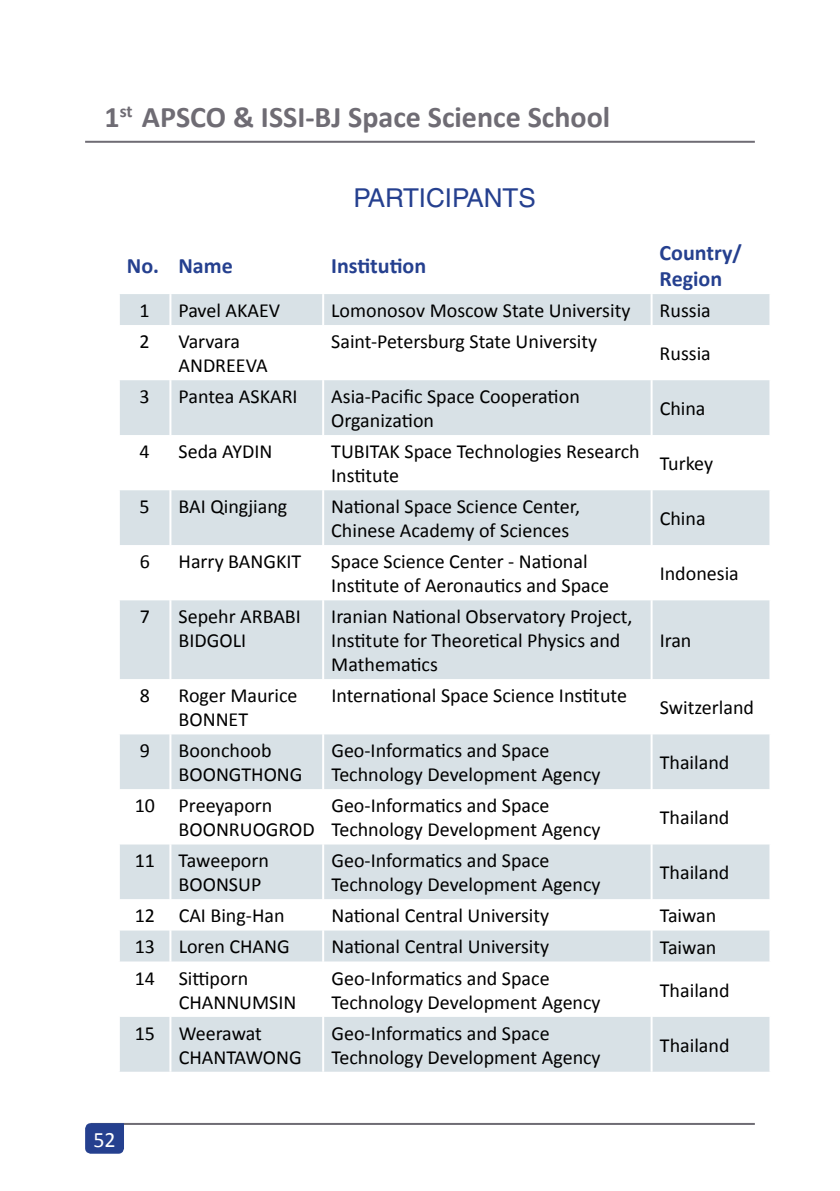
<style>
.page{position:relative;width:840px;height:1191px;background:#fff}
.page>*{position:absolute;margin:0;border:0;box-sizing:border-box;transform-origin:0 0}
.t1{font:700 30px "Calibri";color:#6f6c74}
.t2{font:26px "Helvetica";color:#25408f}
.t3{font:700 22px/26.4px "Calibri";color:#25408f}
.t4{font:22px "Calibri";color:#fff}
.t5{font:20px/24px "Calibri";color:#000}
</style>
<div class="page">
<hr style="left:91px;top:1123px;width:663px;height:2px;background:#6f6c74">
<hr style="left:85px;top:141px;width:669px;height:2px;background:#6f6c74">
<svg style="left:85px;top:1123px;width:39px;height:30px"></svg>
<div style="left:120px;top:294px;width:649px;height:777px;background:#d8e1e6"></div>
<svg style="left:120px;top:325px;width:649px;height:691px"></svg>
<hr style="left:169px;top:294px;width:2px;height:31px;background:#fff">
<hr style="left:322px;top:294px;width:2px;height:31px;background:#fff">
<hr style="left:650px;top:294px;width:2px;height:31px;background:#fff">
<hr style="left:169px;top:325px;width:2px;height:55px;background:#fff">
<hr style="left:322px;top:325px;width:2px;height:55px;background:#fff">
<hr style="left:650px;top:325px;width:2px;height:55px;background:#fff">
<hr style="left:169px;top:380px;width:2px;height:55px;background:#fff">
<hr style="left:322px;top:380px;width:2px;height:55px;background:#fff">
<hr style="left:650px;top:380px;width:2px;height:55px;background:#fff">
<hr style="left:169px;top:435px;width:2px;height:55px;background:#fff">
<hr style="left:322px;top:435px;width:2px;height:55px;background:#fff">
<hr style="left:650px;top:435px;width:2px;height:55px;background:#fff">
<hr style="left:169px;top:490px;width:2px;height:55px;background:#fff">
<hr style="left:322px;top:490px;width:2px;height:55px;background:#fff">
<hr style="left:650px;top:490px;width:2px;height:55px;background:#fff">
<hr style="left:169px;top:545px;width:2px;height:55px;background:#fff">
<hr style="left:322px;top:545px;width:2px;height:55px;background:#fff">
<hr style="left:650px;top:545px;width:2px;height:55px;background:#fff">
<hr style="left:169px;top:600px;width:2px;height:79px;background:#fff">
<hr style="left:322px;top:600px;width:2px;height:79px;background:#fff">
<hr style="left:650px;top:600px;width:2px;height:79px;background:#fff">
<hr style="left:169px;top:679px;width:2px;height:55px;background:#fff">
<hr style="left:322px;top:679px;width:2px;height:55px;background:#fff">
<hr style="left:650px;top:679px;width:2px;height:55px;background:#fff">
<hr style="left:169px;top:734px;width:2px;height:55px;background:#fff">
<hr style="left:322px;top:734px;width:2px;height:55px;background:#fff">
<hr style="left:650px;top:734px;width:2px;height:55px;background:#fff">
<hr style="left:169px;top:789px;width:2px;height:55px;background:#fff">
<hr style="left:322px;top:789px;width:2px;height:55px;background:#fff">
<hr style="left:650px;top:789px;width:2px;height:55px;background:#fff">
<hr style="left:169px;top:844px;width:2px;height:55px;background:#fff">
<hr style="left:322px;top:844px;width:2px;height:55px;background:#fff">
<hr style="left:650px;top:844px;width:2px;height:55px;background:#fff">
<hr style="left:169px;top:899px;width:2px;height:31px;background:#fff">
<hr style="left:322px;top:899px;width:2px;height:31px;background:#fff">
<hr style="left:650px;top:899px;width:2px;height:31px;background:#fff">
<hr style="left:169px;top:930px;width:2px;height:31px;background:#fff">
<hr style="left:322px;top:930px;width:2px;height:31px;background:#fff">
<hr style="left:650px;top:930px;width:2px;height:31px;background:#fff">
<hr style="left:169px;top:961px;width:2px;height:55px;background:#fff">
<hr style="left:322px;top:961px;width:2px;height:55px;background:#fff">
<hr style="left:650px;top:961px;width:2px;height:55px;background:#fff">
<hr style="left:169px;top:1016px;width:2px;height:55px;background:#fff">
<hr style="left:322px;top:1016px;width:2px;height:55px;background:#fff">
<hr style="left:650px;top:1016px;width:2px;height:55px;background:#fff">
<h1 class="t1" style="left:104px;top:98px;width:507px">1<sup>st</sup> APSCO &amp; ISSI-BJ Space Science School</h1>
<h2 class="t2" style="left:353px;top:183px;width:184px">PARTICIPANTS</h2>
<p class="t3" style="left:127px;top:252px;width:107px">No. Name</p>
<p class="t3" style="left:331px;top:252px;width:97px">Institution</p>
<p class="t3" style="left:659px;top:239px;width:84px">Country/<br>Region</p>
<p class="t5" style="left:139px;top:298px;width:12px">1</p>
<p class="t5" style="left:178px;top:298px;width:103px">Pavel AKAEV</p>
<p class="t5" style="left:331px;top:298px;width:300px">Lomonosov Moscow State University</p>
<p class="t5" style="left:659px;top:298px;width:53px">Russia</p>
<p class="t5" style="left:139px;top:329px;width:12px">2</p>
<p class="t5" style="left:178px;top:329px;width:91px">Varvara<br>ANDREEVA</p>
<p class="t5" style="left:331px;top:329px;width:267px">Saint-Petersburg State University</p>
<p class="t5" style="left:659px;top:341px;width:53px">Russia</p>
<p class="t5" style="left:139px;top:384px;width:12px">3</p>
<p class="t5" style="left:178px;top:384px;width:120px">Pantea ASKARI</p>
<p class="t5" style="left:331px;top:384px;width:250px">Asia-Pacific Space Cooperation<br>Organization</p>
<p class="t5" style="left:139px;top:439px;width:12px">4</p>
<p class="t5" style="left:178px;top:439px;width:95px">Seda AYDIN</p>
<p class="t5" style="left:331px;top:439px;width:310px">TUBITAK Space Technologies Research<br>Institute</p>
<p class="t5" style="left:139px;top:494px;width:12px">5</p>
<p class="t5" style="left:178px;top:494px;width:110px">BAI Qingjiang</p>
<p class="t5" style="left:331px;top:494px;width:250px">National Space Science Center,<br>Chinese Academy of Sciences</p>
<p class="t5" style="left:140px;top:549px;width:12px">6</p>
<p class="t5" style="left:178px;top:549px;width:124px">Harry BANGKIT</p>
<p class="t5" style="left:331px;top:549px;width:279px">Space Science Center - National<br>Institute of Aeronautics and Space</p>
<p class="t5" style="left:140px;top:604px;width:12px">7</p>
<p class="t5" style="left:178px;top:604px;width:124px">Sepehr ARBABI<br>BIDGOLI</p>
<p class="t5" style="left:331px;top:604px;width:302px">Iranian National Observatory Project,<br>Institute for Theoretical Physics and<br>Mathematics</p>
<p class="t5" style="left:140px;top:683px;width:12px">8</p>
<p class="t5" style="left:178px;top:683px;width:120px">Roger Maurice<br>BONNET</p>
<p class="t5" style="left:331px;top:683px;width:297px">International Space Science Institute</p>
<p class="t5" style="left:140px;top:738px;width:12px">9</p>
<p class="t5" style="left:178px;top:738px;width:125px">Boonchoob<br>BOONGTHONG</p>
<p class="t5" style="left:331px;top:738px;width:270px">Geo-Informatics and Space<br>Technology Development Agency</p>
<p class="t5" style="left:178px;top:793px;width:138px;text-indent:-44px">10 Preeyaporn<br>BOONRUOGROD</p>
<p class="t5" style="left:331px;top:793px;width:270px">Geo-Informatics and Space<br>Technology Development Agency</p>
<p class="t5" style="left:178px;top:848px;width:92px;text-indent:-44px">11 Taweeporn<br>BOONSUP</p>
<p class="t5" style="left:331px;top:848px;width:270px">Geo-Informatics and Space<br>Technology Development Agency</p>
<p class="t5" style="left:659px;top:396px;width:47px">China</p>
<p class="t5" style="left:659px;top:451px;width:55px">Turkey</p>
<p class="t5" style="left:659px;top:506px;width:47px">China</p>
<p class="t5" style="left:659px;top:561px;width:81px">Indonesia</p>
<p class="t5" style="left:659px;top:628px;width:33px">Iran</p>
<p class="t5" style="left:659px;top:695px;width:96px">Switzerland</p>
<p class="t5" style="left:659px;top:750px;width:71px">Thailand</p>
<p class="t5" style="left:659px;top:805px;width:71px">Thailand</p>
<p class="t5" style="left:659px;top:860px;width:71px">Thailand</p>
<p class="t5" style="left:135px;top:903px;width:151px">12 CAI Bing-Han</p>
<p class="t5" style="left:331px;top:903px;width:219px">National Central University</p>
<p class="t5" style="left:659px;top:903px;width:58px">Taiwan</p>
<p class="t5" style="left:135px;top:934px;width:156px">13 Loren CHANG</p>
<p class="t5" style="left:331px;top:934px;width:219px">National Central University</p>
<p class="t5" style="left:659px;top:935px;width:58px">Taiwan</p>
<p class="t5" style="left:179px;top:966px;width:119px;text-indent:-44px">14 Sittiporn<br>CHANNUMSIN</p>
<p class="t5" style="left:331px;top:966px;width:270px">Geo-Informatics and Space<br>Technology Development Agency</p>
<p class="t5" style="left:659px;top:978px;width:71px">Thailand</p>
<p class="t5" style="left:179px;top:1021px;width:124px;text-indent:-44px">15 Weerawat<br>CHANTAWONG</p>
<p class="t5" style="left:331px;top:1021px;width:270px">Geo-Informatics and Space<br>Technology Development Agency</p>
<p class="t4" style="left:93px;top:1125px;width:24px">52</p>
<p class="t5" style="left:659px;top:1033px;width:71px">Thailand</p>
</div>
